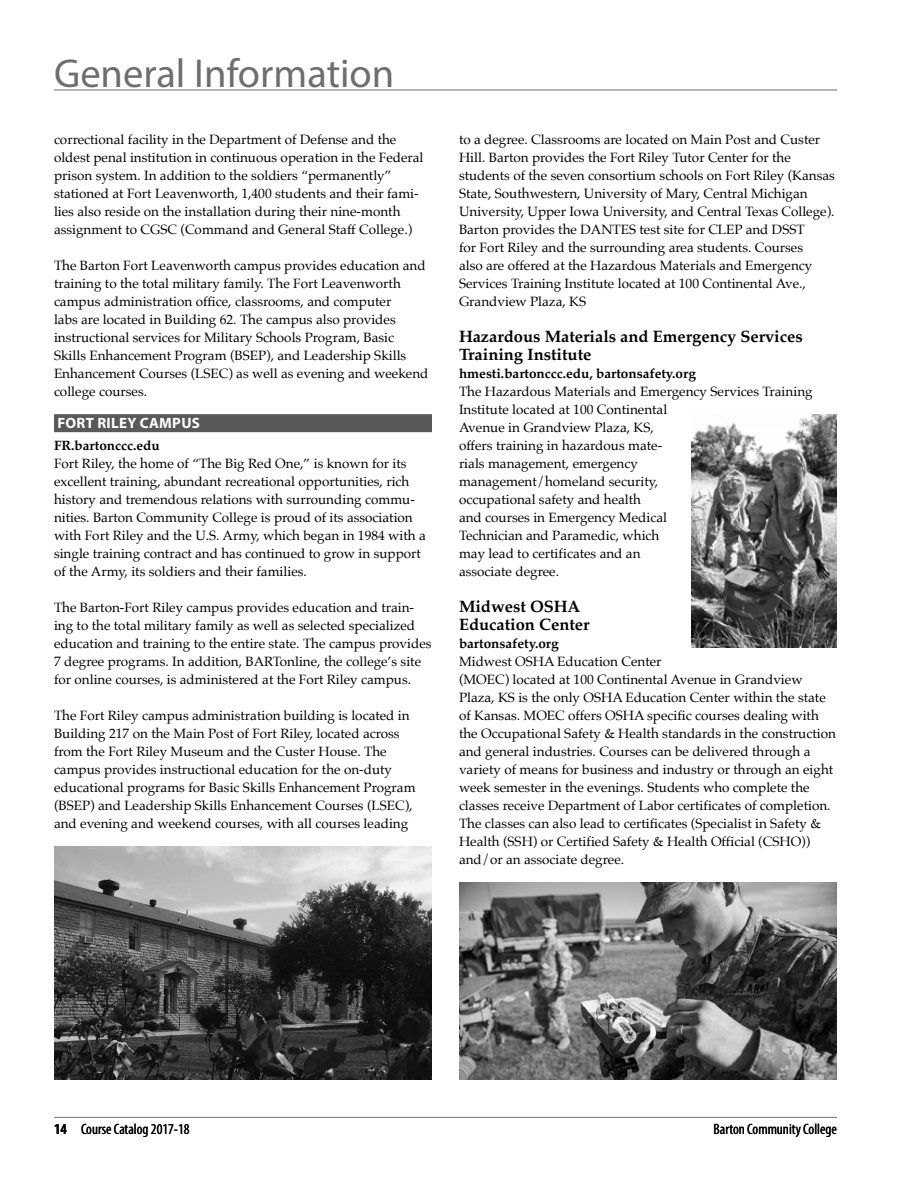
<style>
.page{position:relative;width:918px;height:1188px;background:#fff}
.page>*{position:absolute;margin:0;border:0;box-sizing:border-box;transform-origin:0 0}
.t1{font:40.5px "Myriad Pro";color:#6d6e71}
.t2{font:700 16.5px/18px "Palatino";color:#000}
.t3{font:condensed 15px "Myriad Pro";color:#000}
.t4{font:700 15px "Myriad Pro";letter-spacing:.02em;color:#fff}
.t5{font:13.5px/18px "Palatino";color:#000}
.t6{font:700 13.5px "Palatino";color:#000}
.s1{font-weight:700}
</style>
<div class="page">
<hr style="left:54px;top:1117px;width:783px;height:1px;background:#808285">
<hr style="left:54px;top:90px;width:783px;height:1px;background:#6d6e71">
<div style="left:54px;top:414px;width:378px;height:18px;background:#58595b"></div>
<img style="left:54px;top:846px;width:378px;height:233px">
<img style="left:459px;top:882px;width:378px;height:198px">
<img style="left:691px;top:414px;width:146px;height:234px">
<h1 class="t1" style="left:54px;top:49px;width:342px">General Information</h1>
<p class="t5" style="left:54px;top:130px;width:371px">correctional facility in the Department of Defense and the oldest penal institution in continuous operation in the Federal prison system. In addition to the soldiers “permanently” stationed at Fort Leavenworth, 1,400 students and their fami&shy;lies also reside on the installation during their nine-month assignment to CGSC (Command and General Staff College.)</p>
<p class="t5" style="left:54px;top:256px;width:376px">The Barton Fort Leavenworth campus provides education and training to the total military family. The Fort Leavenworth campus administration office, classrooms, and computer<br>labs are located in Building 62. The campus also provides instructional services for Military Schools Program, Basic Skills Enhancement Program (BSEP), and Leadership Skills Enhancement Courses (LSEC) as well as evening and weekend college courses.</p>
<p class="t4" style="left:57px;top:413px;width:144px">FORT RILEY CAMPUS</p>
<p class="t6" style="left:54px;top:434px;width:107px">FR.bartonccc.edu</p>
<p class="t5" style="left:54px;top:454px;width:373px">Fort Riley, the home of “The Big Red One,” is known for its excellent training, abundant recreational opportunities, rich history and tremendous relations with surrounding commu&shy;nities. Barton Community College is proud of its association with Fort Riley and the U.S. Army, which began in 1984 with a single training contract and has continued to grow in support of the Army, its soldiers and their families.</p>
<p class="t5" style="left:54px;top:598px;width:379px">The Barton-Fort Riley campus provides education and train&shy;ing to the total military family as well as selected specialized education and training to the entire state. The campus provides 7 degree programs. In addition, BARTonline, the college’s site for online courses, is administered at the Fort Riley campus.</p>
<p class="t5" style="left:54px;top:706px;width:363px">The Fort Riley campus administration building is located in Building 217 on the Main Post of Fort Riley, located across from the Fort Riley Museum and the Custer House. The campus provides instructional education for the on-duty educational programs for Basic Skills Enhancement Program (BSEP) and Leadership Skills Enhancement Courses (LSEC), and evening and weekend courses, with all courses leading</p>
<p class="t5" style="left:459px;top:130px;width:377px">to a degree. Classrooms are located on Main Post and Custer Hill. Barton provides the Fort Riley Tutor Center for the students of the seven consortium schools on Fort Riley (Kansas State, Southwestern, University of Mary, Central Michigan University, Upper Iowa University, and Central Texas College).<br>Barton provides the DANTES test site for CLEP and DSST<br>for Fort Riley and the surrounding area students. Courses<br>also are offered at the Hazardous Materials and Emergency Services Training Institute located at 100 Continental Ave., Grandview Plaza, KS</p>
<p class="t2" style="left:459px;top:327px;width:345px">Hazardous Materials and Emergency Services<br>Training Institute</p>
<p class="t6" style="left:459px;top:362px;width:238px">hmesti.bartonccc.edu, bartonsafety.org</p>
<p class="t5" style="left:459px;top:382px;width:355px">The Hazardous Materials and Emergency Services Training Institute located at 100 Continental<br>Avenue in Grandview Plaza, KS,<br>offers training in hazardous mate-<br>rials management, emergency<br>management/homeland security,<br>occupational safety and health<br>and courses in Emergency Medical<br>Technician and Paramedic, which<br>may lead to certificates and an<br>associate degree.</p>
<p class="t2" style="left:459px;top:597px;width:132px">Midwest OSHA<br>Education Center</p>
<p class="t6" style="left:459px;top:632px;width:101px">bartonsafety.org</p>
<p class="t5" style="left:459px;top:652px;width:378px">Midwest OSHA Education Center<br>(MOEC) located at 100 Continental Avenue in Grandview Plaza, KS is the only OSHA Education Center within the state of Kansas. MOEC offers OSHA specific courses dealing with the Occupational Safety &amp; Health standards in the construction and general industries. Courses can be delivered through a variety of means for business and industry or through an eight week semester in the evenings. Students who complete the classes receive Department of Labor certificates of completion.<br>The classes can also lead to certificates (Specialist in Safety &amp; Health (SSH) or Certified Safety &amp; Health Official (CSHO)) and/or an associate degree.</p>
<p class="t3" style="left:54px;top:1120px;width:137px"><span class="s1">14</span> Course Catalog 2017-18</p>
<p class="t3" style="left:714px;top:1120px;width:125px">Barton Community College</p>
</div>
